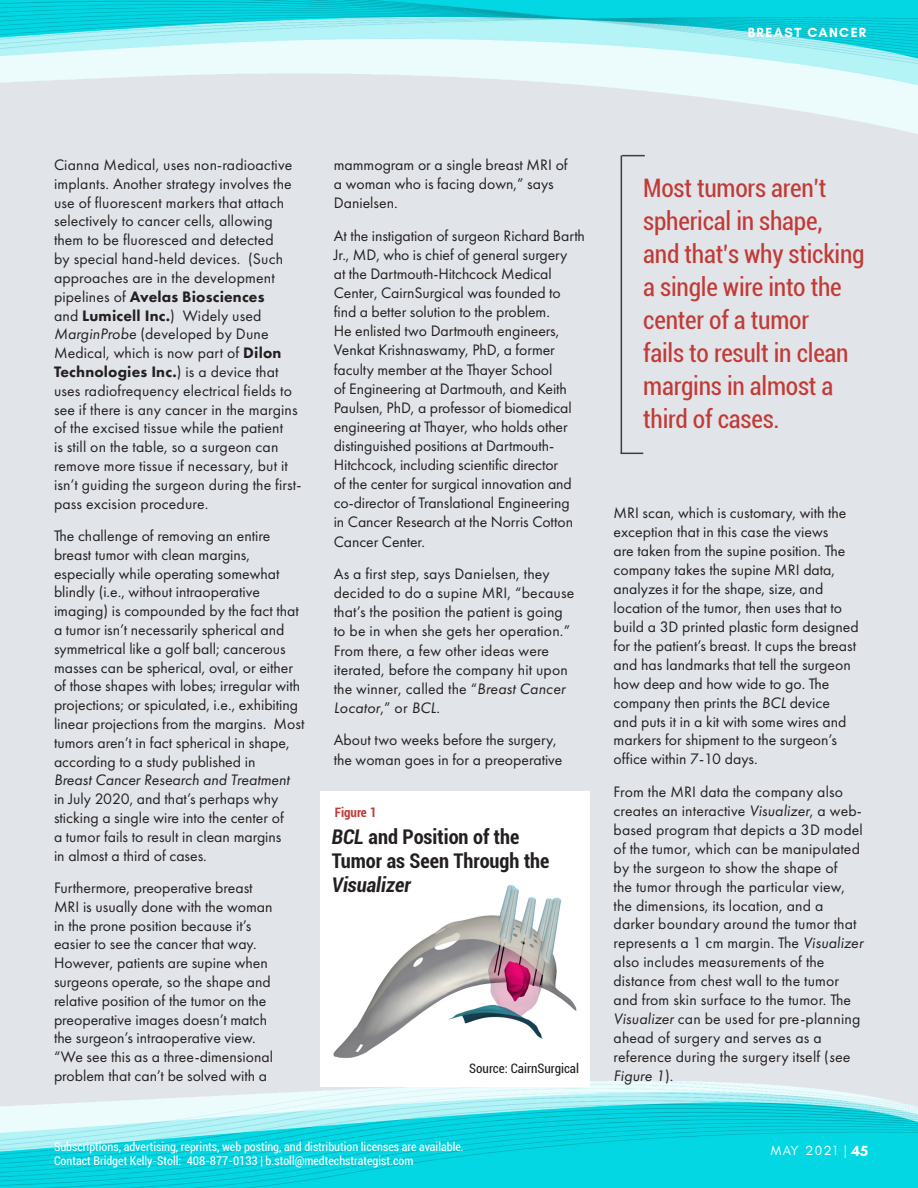
<style>
.page{position:relative;width:918px;height:1188px;background:#fff}
.page>*{position:absolute;margin:0;border:0;box-sizing:border-box;transform-origin:0 0}
.New_TEXT{font:condensed 25.5px/33px "Roboto";letter-spacing:-.01em;color:#c23a36}
.Figure_Head{font:700 condensed 20.25px/24.3px "Roboto";color:#231f20}
.New_TEXT-2{font:15.75px/18.8px "Futura PT";color:#231f20}
.ic{font:700 13.5px "Glacial Indifference";letter-spacing:.1em;color:#fff}
.t1{font:13.5px "Glacial Indifference";letter-spacing:.1em;color:#fff}
.Figure{font:condensed 13.05px "Roboto";color:#231f20}
.Figure-2{font:700 condensed 13.05px "Roboto";color:#c03b36}
.Figure-3{font:condensed 12px/14.4px "Roboto";color:#fff}
.s1{font-weight:800}
.s2{font-style:italic}
.s3{font-weight:700;font-size:15px}
</style>
<div class="page">
<img style="left:0;top:0;width:918px;height:336px">
<img style="left:0;top:336px;width:918px;height:852px">
<div style="left:320px;top:792px;width:269px;height:295px;background:#fff"></div>
<img style="left:333px;top:885px;width:244px;height:173px">
<svg style="left:622px;top:155px;width:23px;height:1px"></svg>
<svg style="left:622px;top:453px;width:21px;height:1px"></svg>
<hr style="left:621px;top:155px;width:1px;height:299px;background:#3d3d3c">
<p class="ic" style="left:748px;top:24px;width:120px">BREAST CANCER</p>
<p class="New_TEXT-2" style="left:54px;top:155px;width:249px">Cianna Medical, uses non-radioactive implants. Another strategy involves the use of fluorescent markers that attach selectively to cancer cells, allowing them to be fluoresced and detected<br>by special hand-held devices. (Such approaches are in the development pipelines of <span class="s1">Avelas Biosciences<br></span>and <span class="s1">Lumicell Inc.</span>) Widely used <span class="s2">MarginProbe</span> (developed by Dune Medical, which is now part of <span class="s1">Dilon Technologies Inc.</span>) is a device that uses radiofrequency electrical fields to see if there is any cancer in the margins of the excised tissue while the patient<br>is still on the table, so a surgeon can remove more tissue if necessary, but it isn’t guiding the surgeon during the first&shy;pass excision procedure.</p>
<p class="New_TEXT-2" style="left:54px;top:526px;width:252px">The challenge of removing an entire breast tumor with clean margins, especially while operating somewhat blindly (i.e., without intraoperative imaging) is compounded by the fact that a tumor isn’t necessarily spherical and symmetrical like a golf ball; cancerous masses can be spherical, oval, or either of those shapes with lobes; irregular with projections; or spiculated, i.e., exhibiting linear projections from the margins. Most tumors aren’t in fact spherical in shape, according to a study published in<br><span class="s2">Breast Cancer Research and Treatment<br></span>in July 2020, and that’s perhaps why sticking a single wire into the center of<br>a tumor fails to result in clean margins<br>in almost a third of cases.</p>
<p class="New_TEXT-2" style="left:54px;top:878px;width:221px">Furthermore, preoperative breast MRI is usually done with the woman in the prone position because it’s easier to see the cancer that way.<br>However, patients are supine when surgeons operate, so the shape and relative position of the tumor on the preoperative images doesn’t match the surgeon’s intraoperative view. “We see this as a three-dimensional problem that can’t be solved with a</p>
<p class="New_TEXT-2" style="left:334px;top:155px;width:235px">mammogram or a single breast MRI of a woman who is facing down,” says<br>Danielsen.</p>
<p class="New_TEXT-2" style="left:334px;top:226px;width:253px">At the instigation of surgeon Richard Barth Jr., MD, who is chief of general surgery<br>at the Dartmouth-Hitchcock Medical Center, CairnSurgical was founded to find a better solution to the problem.<br>He enlisted two Dartmouth engineers, Venkat Krishnaswamy, PhD, a former faculty member at the Thayer School<br>of Engineering at Dartmouth, and Keith Paulsen, PhD, a professor of biomedical engineering at Thayer, who holds other distinguished positions at Dartmouth-Hitchcock, including scientific director<br>of the center for surgical innovation and co-director of Translational Engineering<br>in Cancer Research at the Norris Cotton Cancer Center.</p>
<p class="New_TEXT-2" style="left:334px;top:564px;width:242px">As a first step, says Danielsen, they decided to do a supine MRI, “because that’s the position the patient is going to be in when she gets her operation.” From there, a few other ideas were iterated, before the company hit upon the winner, called the “<span class="s2">Breast Cancer Locator</span>,” or <span class="s2">BCL</span>.</p>
<p class="New_TEXT-2" style="left:334px;top:731px;width:230px">About two weeks before the surgery, the woman goes in for a preoperative</p>
<p class="Figure-2" style="left:335px;top:804px;width:43px">Figure 1</p>
<p class="Figure_Head" style="left:332px;top:824px;width:219px"><span class="s2">BCL</span> and Position of the<br>Tumor as Seen Through the<br><span class="s2">Visualizer</span></p>
<p class="Figure" style="left:469px;top:1059px;width:111px">Source: CairnSurgical</p>
<p class="Figure-3" style="left:54px;top:1139px;width:411px">Subscriptions, advertising, reprints, web posting, and distribution licenses are available.<br>Contact Bridget Kelly-Stoll: 408-877-0133 | b.stoll@medtechstrategist.com</p>
<p class="New_TEXT" style="left:643px;top:170px;width:223px">Most tumors aren’t spherical in shape, and that’s why sticking a single wire into the center of a tumor<br>fails to result in clean margins in almost a third of cases.</p>
<p class="New_TEXT-2" style="left:614px;top:503px;width:247px">MRI scan, which is customary, with the exception that in this case the views<br>are taken from the supine position. The company takes the supine MRI data, analyzes it for the shape, size, and location of the tumor, then uses that to build a 3D printed plastic form designed for the patient’s breast. It cups the breast and has landmarks that tell the surgeon how deep and how wide to go. The company then prints the <span class="s2">BCL</span> device<br>and puts it in a kit with some wires and markers for shipment to the surgeon’s office within 7-10 days.</p>
<p class="New_TEXT-2" style="left:614px;top:782px;width:251px">From the MRI data the company also creates an interactive <span class="s2">Visualizer</span>, a web&shy;based program that depicts a 3D model of the tumor, which can be manipulated by the surgeon to show the shape of<br>the tumor through the particular view, the dimensions, its location, and a darker boundary around the tumor that represents a 1 cm margin. The <span class="s2">Visualizer </span>also includes measurements of the distance from chest wall to the tumor and from skin surface to the tumor. The <span class="s2">Visualizer</span> can be used for pre-planning ahead of surgery and serves as a reference during the surgery itself (<span class="s2">see Figure 1</span>).</p>
<p class="t1" style="left:771px;top:1143px;width:99px">MAY 2021 | <span class="s3">45</span></p>
</div>
